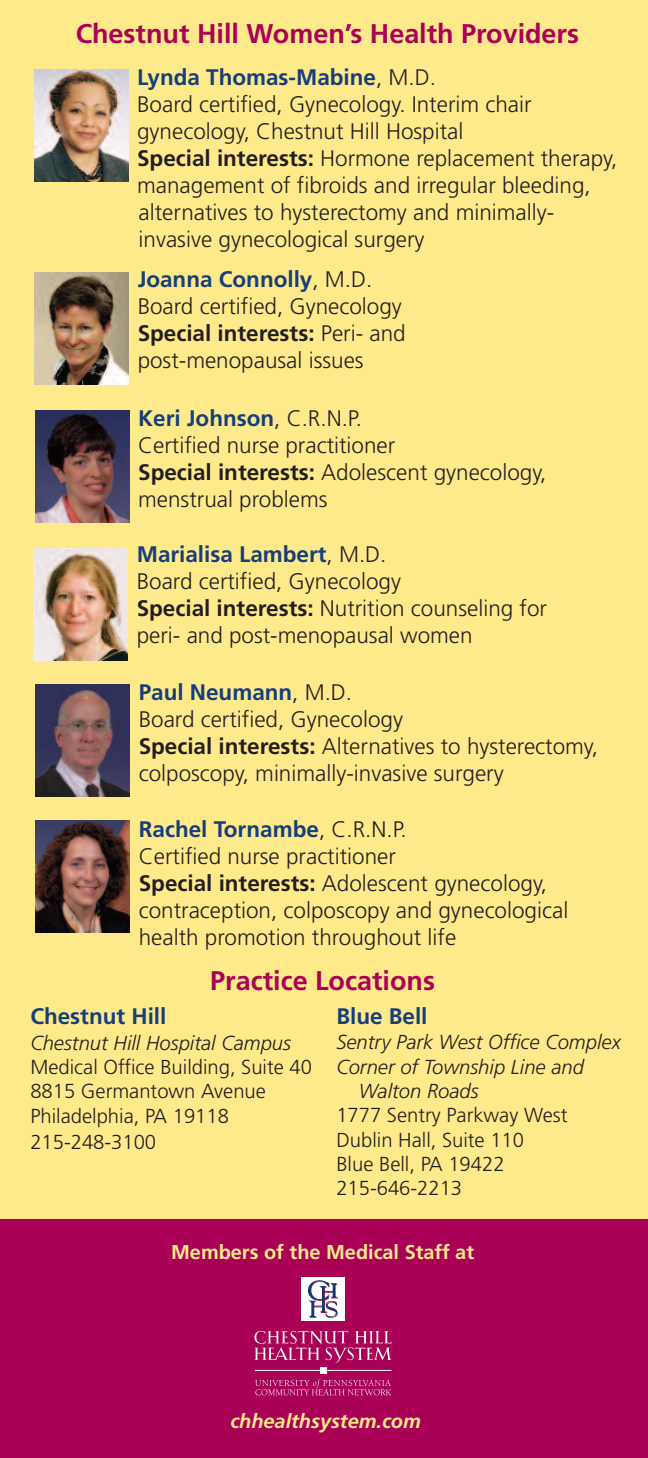
<style>
.page{position:relative;width:648px;height:1458px;background:#fff}
.page>*{position:absolute;margin:0;border:0;box-sizing:border-box;transform-origin:0 0}
.t1{font:700 27px "Frutiger";color:#a90156}
.t2{font:300 22.5px/27px "Frutiger";color:#231f20}
.t3{font:700 22.5px "Frutiger";color:#163e7a}
.t4{font:300 20.25px/24.8px "Frutiger";color:#231f20}
.t5{font:italic 300 20.25px "Frutiger";color:#231f20}
.t6{font:700 20.03px "Frutiger";color:#ffea8b}
.t7{font:italic 700 20.03px "Frutiger";color:#ffea8b}
.s1{font-weight:700;color:#163e7a}
.s2{font-weight:700}
</style>
<div class="page">
<div style="left:0;top:0;width:648px;height:1453px;background:#ffea8b"></div>
<div style="left:0;top:1219px;width:648px;height:239px;background:#a90156"></div>
<svg style="left:254px;top:1331px;width:138px;height:32px"></svg>
<hr style="left:255px;top:1370px;width:136px;height:1px;background:#fff">
<div style="left:320px;top:1367px;width:6px;height:7px;background:#fff"></div>
<svg style="left:255px;top:1379px;width:136px;height:16px"></svg>
<div style="left:301px;top:1278px;width:44px;height:43px;background:#fff"></div>
<svg style="left:308px;top:1280px;width:30px;height:38px"></svg>
<img style="left:35px;top:273px;width:94px;height:112px">
<img style="left:36px;top:410px;width:93px;height:113px">
<img style="left:34px;top:548px;width:94px;height:112px">
<img style="left:34px;top:70px;width:94px;height:112px">
<img style="left:36px;top:685px;width:94px;height:112px">
<img style="left:36px;top:820px;width:94px;height:112px">
<p class="t1" style="left:76px;top:18px;width:505px">Chestnut Hill Women’s Health Providers</p>
<p class="t2" style="left:137px;top:64px;width:482px"><span class="s1">Lynda Thomas-Mabine</span>, M.D.<br>Board certified, Gynecology. Interim chair gynecology, Chestnut Hill Hospital<br><span class="s2">Special interests:</span> Hormone replacement therapy, management of fibroids and irregular bleeding, alternatives to hysterectomy and minimally&shy;invasive gynecological surgery</p>
<p class="t2" style="left:138px;top:266px;width:270px"><span class="s1">Joanna Connolly</span>, M.D.<br>Board certified, Gynecology<br><span class="s2">Special interests:</span> Peri- and post-menopausal issues</p>
<p class="t2" style="left:138px;top:404px;width:410px"><span class="s1">Keri Johnson</span>, C.R.N.P.<br>Certified nurse practitioner<br><span class="s2">Special interests:</span> Adolescent gynecology, menstrual problems</p>
<p class="t2" style="left:137px;top:541px;width:412px"><span class="s1">Marialisa Lambert</span>, M.D.<br>Board certified, Gynecology<br><span class="s2">Special interests:</span> Nutrition counseling for peri- and post-menopausal women</p>
<p class="t2" style="left:139px;top:679px;width:461px"><span class="s1">Paul Neumann</span>, M.D.<br>Board certified, Gynecology<br><span class="s2">Special interests:</span> Alternatives to hysterectomy, colposcopy, minimally-invasive surgery</p>
<p class="t2" style="left:139px;top:815px;width:431px"><span class="s1">Rachel Tornambe</span>, C.R.N.P.<br>Certified nurse practitioner<br><span class="s2">Special interests:</span> Adolescent gynecology, contraception, colposcopy and gynecological health promotion throughout life</p>
<p class="t1" style="left:210px;top:965px;width:226px">Practice Locations</p>
<p class="t3" style="left:30px;top:1003px;width:138px">Chestnut Hill</p>
<p class="t5" style="left:30px;top:1031px;width:262px">Chestnut Hill Hospital Campus</p>
<p class="t4" style="left:30px;top:1055px;width:283px">Medical Office Building, Suite 40<br>8815 Germantown Avenue<br>Philadelphia, PA 19118<br>215-248-3100</p>
<p class="t3" style="left:336px;top:1003px;width:93px">Blue Bell</p>
<p class="t5" style="left:336px;top:1031px;width:286px">Sentry Park West Office Complex</p>
<p class="t5" style="left:336px;top:1055px;width:249px">Corner of Township Line and</p>
<p class="t5" style="left:359px;top:1079px;width:121px">Walton Roads</p>
<p class="t4" style="left:336px;top:1103px;width:233px">1777 Sentry Parkway West<br>Dublin Hall, Suite 110<br>Blue Bell, PA 19422<br>215-646-2213</p>
<p class="t6" style="left:171px;top:1240px;width:305px">Members of the Medical Staff at</p>
<p class="t7" style="left:230px;top:1409px;width:192px">chhealthsystem.com</p>
</div>
